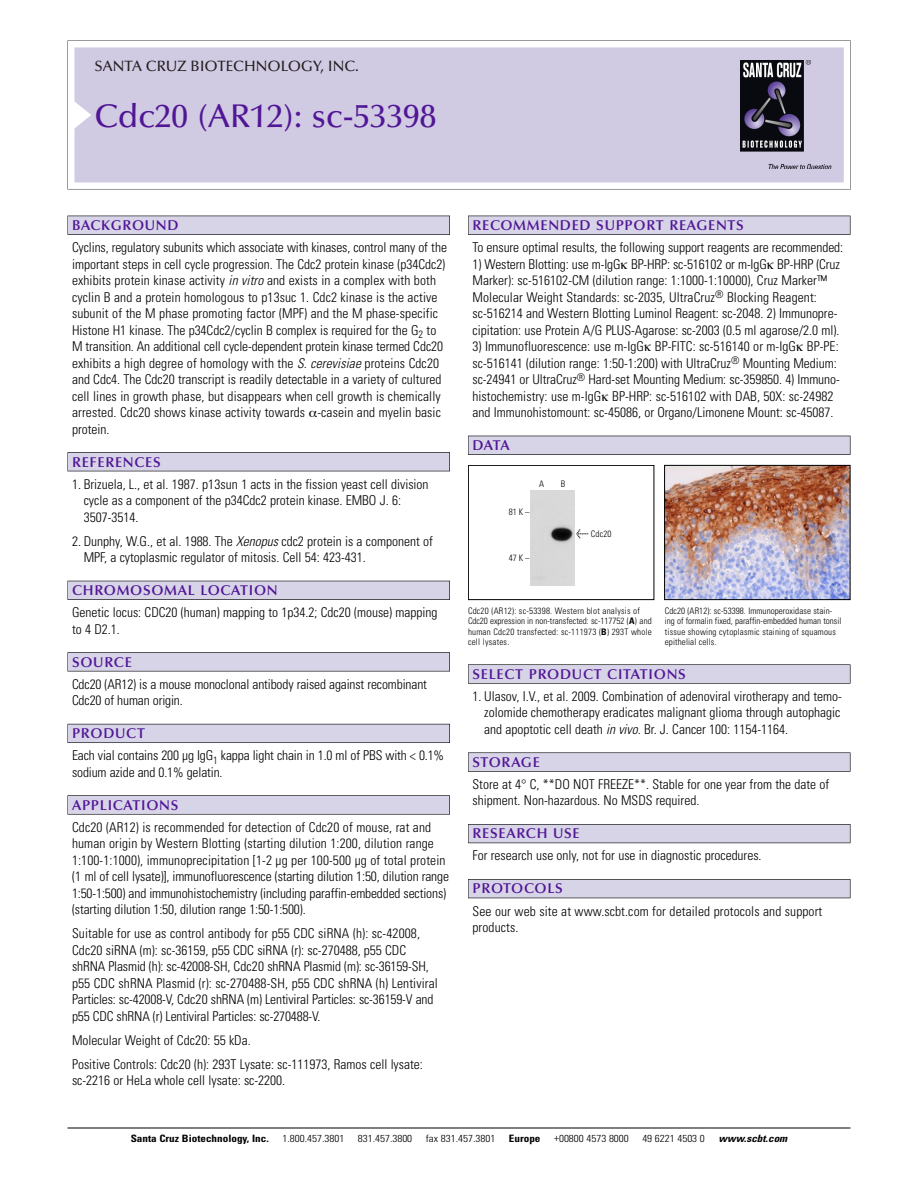
<style>
.page{position:relative;width:918px;height:1188px;background:#fff}
.page>*{position:absolute;margin:0;border:0;box-sizing:border-box;transform-origin:0 0}
.t1{font:500 33px "Optima";color:#511695}
.t2{font:500 15px "Optima";color:#231f20}
.t3{font:600 14.25px "Optima";letter-spacing:.05em;color:#511695}
.t4{font:300 condensed 13.5px/16.5px "Univers";color:#000}
.t5{font:300 condensed 10.2px "Univers";color:#000;scale:1.1 1}
.t6{font:700 condensed 10.2px "Univers";color:#000;scale:1.1 1}
.t7{font:italic 700 condensed 10.2px "Univers";color:#000;scale:1.1 1}
.t8{font:300 condensed 9px/10.5px "Univers";letter-spacing:.015em;color:#000}
.s1{font-style:italic}
.s2{font-family:"Meta Plus";font-weight:400;font-stretch:normal;font-size:10.5px}
.s3{font-weight:700}
</style>
<div class="page">
<svg style="left:74px;top:41px;width:777px;height:148px"></svg>
<div style="left:74px;top:47px;width:770px;height:135px;background:#d1cae3"></div>
<img style="left:741px;top:60px;width:90px;height:108px">
<div style="left:68px;top:216px;width:382px;height:19px;background:#535256"></div>
<div style="left:68px;top:216px;width:381px;height:18px;background:#d7d4e8"></div>
<div style="left:68px;top:452px;width:382px;height:19px;background:#515155"></div>
<div style="left:68px;top:453px;width:381px;height:18px;background:#d7d4e8"></div>
<div style="left:68px;top:581px;width:382px;height:19px;background:#515057"></div>
<div style="left:68px;top:581px;width:381px;height:18px;background:#d7d4e8"></div>
<div style="left:68px;top:652px;width:382px;height:19px;background:#575659"></div>
<div style="left:68px;top:653px;width:381px;height:18px;background:#d7d4e8"></div>
<div style="left:68px;top:724px;width:382px;height:19px;background:#595860"></div>
<div style="left:68px;top:724px;width:381px;height:18px;background:#d7d4e8"></div>
<svg style="left:68px;top:795px;width:382px;height:20px"></svg>
<div style="left:68px;top:796px;width:381px;height:18px;background:#d7d4e8"></div>
<div style="left:468px;top:216px;width:382px;height:19px;background:#535256"></div>
<div style="left:468px;top:216px;width:382px;height:18px;background:#d7d4e8"></div>
<div style="left:468px;top:436px;width:382px;height:19px;background:#525156"></div>
<div style="left:468px;top:436px;width:382px;height:18px;background:#d7d4e8"></div>
<div style="left:468px;top:664px;width:382px;height:20px;background:#666"></div>
<div style="left:468px;top:665px;width:382px;height:18px;background:#d7d4e8"></div>
<svg style="left:468px;top:752px;width:382px;height:20px"></svg>
<div style="left:468px;top:753px;width:382px;height:18px;background:#d7d4e8"></div>
<div style="left:468px;top:824px;width:382px;height:19px;background:#55545b"></div>
<div style="left:468px;top:825px;width:382px;height:18px;background:#d7d4e8"></div>
<div style="left:468px;top:879px;width:382px;height:19px;background:#525158"></div>
<div style="left:468px;top:880px;width:382px;height:18px;background:#d7d4e8"></div>
<hr style="left:68px;top:1128px;width:782px;height:1px;background:#000">
<img style="left:666px;top:467px;width:182px;height:131px">
<div style="left:664px;top:465px;width:186px;height:135px;border:1px solid #000"></div>
<div style="left:468px;top:465px;width:186px;height:135px;border:1px solid #000"></div>
<img style="left:531px;top:490px;width:43px;height:95px">
<p class="t2" style="left:94px;top:60px;width:266px">SANTA CRUZ BIOTECHNOLOGY, INC.</p>
<p class="t1" style="left:94px;top:102px;width:343px">Cdc20 (AR12): sc-53398</p>
<p class="t3" style="left:72px;top:219px;width:108px">BACKGROUND</p>
<p class="t4" style="left:72px;top:240px;width:377px">Cyclins, regulatory subunits which associate with kinases, control many of the important steps in cell cycle progression. The Cdc2 protein kinase (p34Cdc2) exhibits protein kinase activity <span class="s1">in vitro</span> and exists in a complex with both cyclin B and a protein homologous to p13suc 1. Cdc2 kinase is the active subunit of the M phase promoting factor (MPF) and the M phase-specific Histone H1 kinase. The p34Cdc2/cyclin B complex is required for the G<sub>2</sub> to M transition. An additional cell cycle-dependent protein kinase termed Cdc20 exhibits a high degree of homology with the <span class="s1">S. cerevisiae</span> proteins Cdc20 and Cdc4. The Cdc20 transcript is readily detectable in a variety of cultured cell lines in growth phase, but disappears when cell growth is chemically arrested. Cdc20 shows kinase activity towards -casein and myelin basic protein.</p>
<p class="t3" style="left:72px;top:456px;width:90px">REFERENCES</p>
<p class="t4" style="left:84px;top:477px;width:346px;text-indent:-12px">1. Brizuela, L., et al. 1987. p13sun 1 acts in the fission yeast cell division cycle as a component of the p34Cdc2 protein kinase. EMBO J. 6:<br>3507-3514.</p>
<p class="t4" style="left:84px;top:534px;width:351px;text-indent:-12px">2. Dunphy, W.G., et al. 1988. The <span class="s1">Xenopus</span>cdc2 protein is a component of<br>MPF, a cytoplasmic regulator of mitosis. Cell 54: 423-431.</p>
<p class="t3" style="left:72px;top:584px;width:207px">CHROMOSOMAL LOCATION</p>
<p class="t4" style="left:72px;top:606px;width:367px">Genetic locus: CDC20 (human) mapping to 1p34.2; Cdc20 (mouse) mapping to 4 D2.1.</p>
<p class="t3" style="left:72px;top:656px;width:61px">SOURCE</p>
<p class="t4" style="left:72px;top:677px;width:356px">Cdc20 (AR12) is a mouse monoclonal antibody raised against recombinant<br>Cdc20 of human origin.</p>
<p class="t3" style="left:72px;top:727px;width:74px">PRODUCT</p>
<p class="t4" style="left:72px;top:749px;width:374px">Each vial contains 200 µg IgG<sub>1</sub> kappa light chain in 1.0 ml of PBS with &lt; 0.1% sodium azide and 0.1% gelatin.</p>
<p class="t3" style="left:72px;top:799px;width:108px">APPLICATIONS</p>
<p class="t4" style="left:72px;top:820px;width:379px">Cdc20 (AR12) is recommended for detection of Cdc20 of mouse, rat and human origin by Western Blotting (starting dilution 1:200, dilution range 1:100-1:1000), immunoprecipitation [1-2 µg per 100-500 µg of total protein (1 ml of cell lysate)], immunofluorescence (starting dilution 1:50, dilution range 1:50-1:500) and immunohistochemistry (including paraffin-embedded sections) (starting dilution 1:50, dilution range 1:50-1:500).</p>
<p class="t4" style="left:72px;top:927px;width:367px">Suitable for use as control antibody for p55 CDC siRNA (h): sc-42008, Cdc20 siRNA (m): sc-36159, p55 CDC siRNA (r): sc-270488, p55 CDC shRNA Plasmid (h): sc-42008-SH, Cdc20 shRNA Plasmid (m): sc-36159-SH, p55 CDC shRNA Plasmid (r): sc-270488-SH, p55 CDC shRNA (h) Lentiviral Particles: sc-42008-V, Cdc20 shRNA (m) Lentiviral Particles: sc-36159-V and p55 CDC shRNA (r) Lentiviral Particles: sc-270488-V.</p>
<p class="t4" style="left:72px;top:1033px;width:180px">Molecular Weight of Cdc20: 55 kDa.</p>
<p class="t4" style="left:72px;top:1057px;width:352px">Positive Controls: Cdc20 (h): 293T Lysate: sc-111973, Ramos cell lysate: sc-2216 or HeLa whole cell lysate: sc-2200.</p>
<p class="t3" style="left:473px;top:219px;width:273px">RECOMMENDED SUPPORT REAGENTS</p>
<p class="t4" style="left:473px;top:240px;width:372px">To ensure optimal results, the following support reagents are recommended:</p>
<p class="t4" style="left:473px;top:257px;width:369px">1) Western Blotting: use m-IgG BP-HRP: sc-516102 or m-IgG BP-HRP (Cruz Marker): sc-516102-CM (dilution range: 1:1000-1:10000), Cruz Marker™ Molecular Weight Standards: sc-2035, UltraCruz<sup>®</sup> Blocking Reagent: sc-516214 and Western Blotting Luminol Reagent: sc-2048. 2) Immunopre&shy;cipitation: use Protein A/G PLUS-Agarose: sc-2003 (0.5 ml agarose/2.0 ml).</p>
<p class="t4" style="left:473px;top:339px;width:369px">3) Immunofluorescence: use m-IgG BP-FITC: sc-516140 or m-IgG BP-PE: sc-516141 (dilution range: 1:50-1:200) with UltraCruz<sup>®</sup> Mounting Medium: sc-24941 or UltraCruz<sup>®</sup> Hard-set Mounting Medium: sc-359850. 4) Immuno&shy;histochemistry: use m-IgG BP-HRP: sc-516102 with DAB, 50X: sc-24982 and Immunohistomount: sc-45086, or Organo/Limonene Mount: sc-45087.</p>
<p class="t3" style="left:473px;top:439px;width:39px">DATA</p>
<p class="t8" style="left:509px;top:508px;width:22px">81 K –</p>
<p class="t8" style="left:509px;top:554px;width:22px">47 K –</p>
<p class="t8" style="left:539px;top:479px;width:7px">A</p>
<p class="t8" style="left:561px;top:479px;width:6px">B</p>
<p class="t8" style="left:576px;top:529px;width:37px"><span class="s2">&lt;</span> Cdc20</p>
<p class="t8" style="left:468px;top:606px;width:185px">Cdc20 (AR12): sc-53398. Western blot analysis of Cdc20 expression in non-transfected: sc-117752 (<span class="s3">A</span>) and human Cdc20 transfected: sc-111973 (<span class="s3">B</span>) 293T whole cell lysates.</p>
<p class="t8" style="left:665px;top:606px;width:178px">Cdc20 (AR12): sc-53398. Immunoperoxidase stain&shy;ing of formalin fixed, paraffin-embedded human tonsil tissue showing cytoplasmic staining of squamous epithelial cells.</p>
<p class="t3" style="left:473px;top:668px;width:215px">SELECT PRODUCT CITATIONS</p>
<p class="t4" style="left:484px;top:689px;width:359px;text-align:justify;text-indent:-12px">1. Ulasov, I.V., et al. 2009. Combination of adenoviral virotherapy and temo&shy;zolomide chemotherapy eradicates malignant glioma through autophagic and apoptotic cell death <span class="s1">in vivo.</span>Br. J. Cancer 100: 1154-1164.</p>
<p class="t3" style="left:473px;top:756px;width:69px">STORAGE</p>
<p class="t4" style="left:473px;top:777px;width:358px">Store at 4° C, **DO NOT FREEZE**. Stable for one year from the date of shipment. Non-hazardous. No MSDS required.</p>
<p class="t3" style="left:473px;top:828px;width:109px">RESEARCH USE</p>
<p class="t4" style="left:473px;top:849px;width:291px">For research use only, not for use in diagnostic procedures.</p>
<p class="t3" style="left:473px;top:883px;width:92px">PROTOCOLS</p>
<p class="t4" style="left:473px;top:904px;width:351px">See our web site at www.scbt.com for detailed protocols and support products.</p>
<p class="t6" style="left:131px;top:1135px;width:127px">Santa Cruz Biotechnology, Inc.</p>
<p class="t5" style="left:282px;top:1135px;width:58px">1.800.457.3801</p>
<p class="t5" style="left:358px;top:1135px;width:51px">831.457.3800</p>
<p class="t5" style="left:426px;top:1135px;width:65px">fax 831.457.3801</p>
<p class="t6" style="left:509px;top:1135px;width:30px">Europe</p>
<p class="t5" style="left:554px;top:1135px;width:69px">+00800 4573 8000</p>
<p class="t5" style="left:642px;top:1135px;width:58px">49 6221 4503 0</p>
<p class="t7" style="left:719px;top:1135px;width:66px">www.scbt.com</p>
</div>
